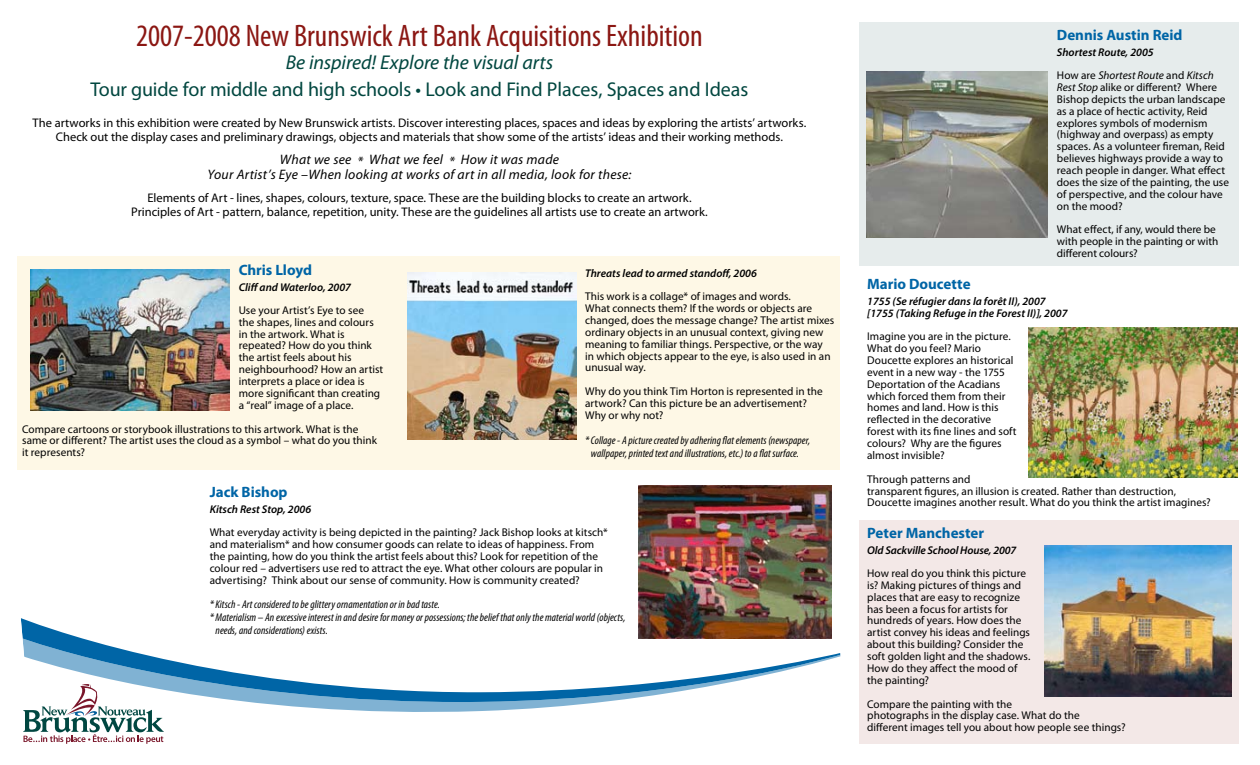
<style>
.page{position:relative;width:1260px;height:765px;background:#fff}
.page>*{position:absolute;margin:0;border:0;box-sizing:border-box;transform-origin:0 0}
.t1{font:condensed 31.25px "Myriad Pro";color:#8b1713}
.t2{font:20px "Myriad Pro";letter-spacing:-.005em;color:#00463f}
.t3{font:italic 20px "Myriad Pro";letter-spacing:-.005em;color:#00463f}
.t4{font:700 15px "Myriad Pro";color:#0065a6}
.t5{font:italic 13.75px/15.6px "Myriad Pro";letter-spacing:.02em;color:#000;text-align:center}
.t6{font:12.5px/13.8px "Myriad Pro";color:#000;text-align:center}
.t7{font:11.25px/11.9px "Myriad Pro";letter-spacing:.005em;color:#000}
.t8{font:italic condensed 11.25px/12.9px "Myriad Pro";letter-spacing:.005em;color:#000;text-align:center}
.t9{font:italic 600 11.25px/12.5px "Myriad Pro";color:#000}
.t10{font:italic 11.25px/23.1px "Myriad Pro";color:#000}
.s1{font-weight:600}
.s2{font-style:normal}
.s3{font-style:italic}
</style>
<div class="page">
<div style="left:859px;top:521px;width:379px;height:223px;background:#f3e8e7"></div>
<div style="left:859px;top:22px;width:379px;height:244px;background:#e6ecec"></div>
<div style="left:17px;top:256px;width:823px;height:213px;background:#fef8e6"></div>
<svg style="left:21px;top:547px;width:820px;height:165px"></svg>
<img style="left:408px;top:273px;width:168px;height:166px">
<img style="left:639px;top:486px;width:192px;height:153px">
<svg style="left:23px;top:684px;width:141px;height:60px"></svg>
<img style="left:31px;top:270px;width:199px;height:141px">
<img style="left:867px;top:71px;width:181px;height:166px">
<img style="left:1029px;top:328px;width:208px;height:149px">
<img style="left:1044px;top:546px;width:187px;height:151px">
<h1 class="t1" style="left:136px;top:17px;width:568px">2007-2008 New Brunswick Art Bank Acquisitions Exhibition</h1>
<h2 class="t3" style="left:286px;top:50px;width:269px">Be inspired! Explore the visual arts</h2>
<h2 class="t2" style="left:90px;top:77px;width:660px">Tour guide for middle and high schools • Look and Find Places, Spaces and Ideas</h2>
<p class="t6" style="left:33px;top:116px;width:775px">The artworks in this exhibition were created by New Brunswick artists. Discover interesting places, spaces and ideas by exploring the artists’ artworks.<br>Check out the display cases and preliminary drawings, objects and materials that show some of the artists’ ideas and their working methods.</p>
<p class="t5" style="left:208px;top:151px;width:425px">What we see * What we feel * How it was made<br>Your Artist’s Eye –When looking at works of art in all media, look for these:</p>
<p class="t6" style="left:131px;top:191px;width:578px">Elements of Art - lines, shapes, colours, texture, space. These are the building blocks to create an artwork.<br>Principles of Art - pattern, balance, repetition, unity. These are the guidelines all artists use to create an artwork.</p>
<h3 class="t4" style="left:239px;top:260px;width:75px">Chris Lloyd</h3>
<p class="t9" style="left:239px;top:280px;width:114px">Cliff and Waterloo, 2007</p>
<p class="t7" style="left:239px;top:304px;width:146px">Use your Artist’s Eye to see<br>the shapes, lines and colours in the artwork. What is repeated? How do you think the artist feels about his neighbourhood? How an artist interprets a place or idea is more significant than creating a “real” image of a place.</p>
<p class="t7" style="left:22px;top:423px;width:356px">Compare cartoons or storybook illustrations to this artwork. What is the same or different? The artist uses the cloud as a symbol – what do you think it represents?</p>
<p class="t9" style="left:585px;top:267px;width:173px">Threats lead to armed standoff, 2006</p>
<p class="t7" style="left:585px;top:290px;width:251px">This work is a collage* of images and words.<br>What connects them? If the words or objects are changed, does the message change? The artist mixes ordinary objects in an unusual context, giving new meaning to familiar things. Perspective, or the way in which objects appear to the eye, is also used in an unusual way.</p>
<p class="t7" style="left:585px;top:385px;width:239px">Why do you think Tim Horton is represented in the artwork? Can this picture be an advertisement?<br>Why or why not?</p>
<p class="t8" style="left:585px;top:433px;width:227px">* Collage - A picture created by adhering flat elements (newspaper, wallpaper, printed text and illustrations, etc.) to a flat surface.</p>
<h3 class="t4" style="left:210px;top:482px;width:79px">Jack Bishop</h3>
<p class="t9" style="left:210px;top:503px;width:103px">Kitsch Rest Stop, 2006</p>
<p class="t7" style="left:210px;top:526px;width:400px">What everyday activity is being depicted in the painting? Jack Bishop looks at kitsch* and materialism* and how consumer goods can relate to ideas of happiness. From the painting, how do you think the artist feels about this? Look for repetition of the colour red – advertisers use red to attract the eye. What other colours are popular in advertising? Think about our sense of community. How is community created?</p>
<p class="t8" style="left:210px;top:598px;width:232px">* Kitsch - Art considered to be glittery ornamentation or in bad taste.</p>
<p class="t8" style="left:210px;top:611px;width:417px">* Materialism – An excessive interest in and desire for money or possessions; the belief that only the material world (objects,</p>
<p class="t8" style="left:216px;top:624px;width:114px">needs, and considerations) exists.</p>
<h3 class="t4" style="left:1057px;top:25px;width:127px">Dennis Austin Reid</h3>
<p class="t10" style="left:1057px;top:40px;width:158px"><span class="s1">Shortest Route, 2005<br></span><span class="s2">How are</span> Shortest Route <span class="s2">and</span> Kitsch</p>
<p class="t7" style="left:1057px;top:81px;width:174px"><span class="s3">Rest Stop</span> alike or different? Where<br>Bishop depicts the urban landscape as a place of hectic activity, Reid explores symbols of modernism (highway and overpass) as empty spaces. As a volunteer fireman, Reid believes highways provide a way to reach people in danger. What effect does the size of the painting, the use of perspective, and the colour have on the mood?</p>
<p class="t7" style="left:1057px;top:224px;width:163px">What effect, if any, would there be with people in the painting or with different colours?</p>
<h3 class="t4" style="left:867px;top:274px;width:105px">Mario Doucette</h3>
<p class="t9" style="left:867px;top:294px;width:202px">1755 (Se réfugier dans la forêt II), 2007 [1755 (Taking Refuge in the Forest II)], 2007</p>
<p class="t7" style="left:867px;top:330px;width:151px">Imagine you are in the picture.<br>What do you feel? Mario<br>Doucette explores an historical event in a new way - the 1755<br>Deportation of the Acadians which forced them from their homes and land. How is this reflected in the decorative forest with its fine lines and soft colours? Why are the figures almost invisible?</p>
<p class="t7" style="left:867px;top:473px;width:345px">Through patterns and<br>transparent figures, an illusion is created. Rather than destruction,<br>Doucette imagines another result. What do you think the artist imagines?</p>
<h3 class="t4" style="left:867px;top:523px;width:119px">Peter Manchester</h3>
<p class="t9" style="left:867px;top:543px;width:151px">Old Sackville School House, 2007</p>
<p class="t7" style="left:867px;top:567px;width:165px">How real do you think this picture is? Making pictures of things and places that are easy to recognize has been a focus for artists for hundreds of years. How does the artist convey his ideas and feelings about this building? Consider the soft golden light and the shadows.<br>How do they affect the mood of the painting?</p>
<p class="t7" style="left:867px;top:698px;width:260px">Compare the painting with the<br>photographs in the display case. What do the<br>different images tell you about how people see things?</p>
</div>
